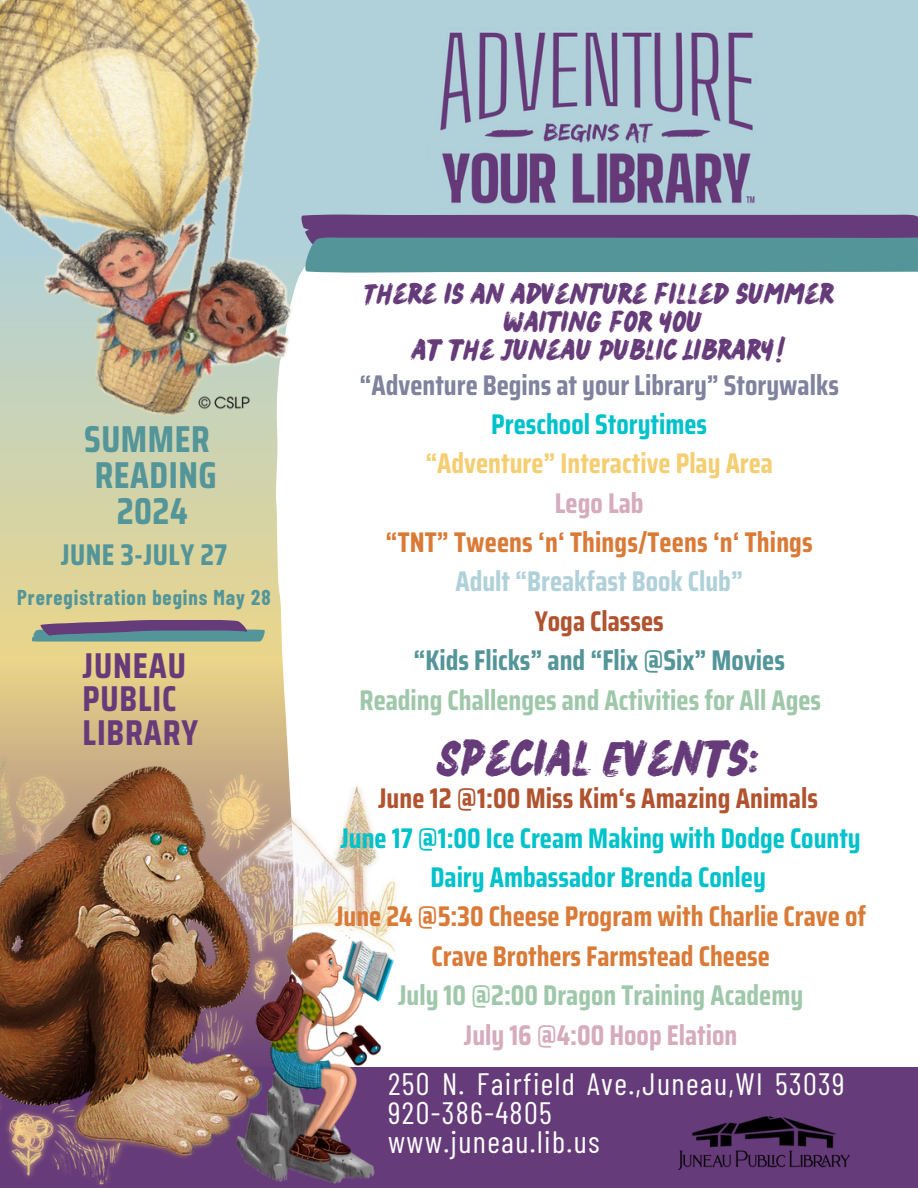
<style>
.page{position:relative;width:918px;height:1188px;background:#fff}
.page>*{position:absolute;margin:0;border:0;box-sizing:border-box;transform-origin:0 0}
.t1{font:700 37.5px/36px "Saira Condensed";letter-spacing:.015em;color:#539598;text-align:center}
.t2{font:700 36px/33.8px "Saira Condensed";letter-spacing:.025em;color:#663b79}
.t3{font:36px "Salted Bay";color:#663b79}
.t4{font:30.9px/29.2px "Barlow Condensed";letter-spacing:.045em;color:#fff}
.t5{font:700 30px "Saira Condensed";letter-spacing:.015em;color:#539598}
.t6{font:700 28.5px/39.3px "Saira Condensed";color:#da7a37;text-align:center}
.t7{font:700 28.5px "Saira Condensed";color:#80829e}
.t8{font:700 28.5px "Saira Condensed";color:#9fc7aa}
.t9{font:700 28.5px "Saira Condensed";color:#539598}
.t10{font:700 28.5px "Saira Condensed";color:#f4ce71}
.t11{font:700 28.5px "Saira Condensed";color:#b0d1da}
.t12{font:700 28.5px "Saira Condensed";color:#00c2cb}
.t13{font:700 28.5px "Saira Condensed";color:#b1532f}
.t14{font:700 28.5px "Saira Condensed";color:#d6abbc}
.t15{font:21px/28.2px "Salted Bay";color:#663b79;text-align:center}
.t16{font:700 21px "Barlow Condensed";letter-spacing:.045em;color:#539598}
.s1{color:#b1532f}
.s2{color:#00c2cb}
.s3{color:#9fc7aa}
.s4{color:#d6abbc}
</style>
<div class="page">
<svg style="left:0;top:446px;width:276px;height:305px;background:#dace97"></svg>
<div style="left:0;top:0;width:918px;height:255px;background:#b0d1da"></div>
<div style="left:0;top:1067px;width:918px;height:121px;background:#663b79"></div>
<img style="left:0;top:0;width:321px;height:446px">
<img style="left:440px;top:32px;width:324px;height:183px">
<img style="left:0;top:751px;width:397px;height:434px">
<svg style="left:301px;top:215px;width:617px;height:58px;background:#5e748e"></svg>
<img style="left:679px;top:1116px;width:171px;height:53px">
<svg style="left:32px;top:620px;width:233px;height:22px;background:#6e7789"></svg>
<h4 class="t1" style="left:84px;top:421px;width:134px">SUMMER<br>READING<br>2024</h4>
<h3 class="t5" style="left:61px;top:531px;width:168px">JUNE 3-JULY 27</h3>
<h5 class="t16" style="left:17px;top:584px;width:255px">Preregistration begins May 28</h5>
<p class="t2" style="left:82px;top:648px;width:117px">JUNEAU<br>PUBLIC<br>LIBRARY</p>
<h6 class="t15" style="left:365px;top:281px;width:471px">THERE IS AN ADVENTURE FILLED SUMMER<br>WAITING FOR YOU</h6>
<h1 class="t15" style="left:412px;top:337px;width:375px">AT THE JUNEAU PUBLIC LIBRARY!</h1>
<h2 class="t7" style="left:360px;top:362px;width:481px">“Adventure Begins at your Library” Storywalks</h2>
<h2 class="t12" style="left:491px;top:402px;width:217px">Preschool Storytimes</h2>
<h2 class="t10" style="left:425px;top:441px;width:349px">“Adventure” Interactive Play Area</h2>
<h2 class="t14" style="left:555px;top:480px;width:90px">Lego Lab</h2>
<h2 class="t6" style="left:386px;top:522px;width:429px">“TNT” Tweens ‘n‘ Things/Teens ‘n‘ Things</h2>
<h2 class="t11" style="left:456px;top:559px;width:289px">Adult “Breakfast Book Club”</h2>
<h2 class="t13" style="left:535px;top:598px;width:131px">Yoga Classes</h2>
<h2 class="t9" style="left:414px;top:638px;width:373px">“Kids Flicks” and “Flix @Six” Movies</h2>
<h2 class="t8" style="left:360px;top:677px;width:463px">Reading Challenges and Activities for All Ages</h2>
<h4 class="t3" style="left:438px;top:737px;width:322px">SPECIAL EVENTS:</h4>
<p class="t6" style="left:335px;top:779px;width:533px"><span class="s1">June 12 @1:00 Miss Kim‘s Amazing Animals<br></span><span class="s2">June 17 @1:00 Ice Cream Making with Dodge County Dairy Ambassador Brenda Conley<br></span>June 24 @5:30 Cheese Program with Charlie Crave of Crave Brothers Farmstead Cheese<br><span class="s3">July 10 @2:00 Dragon Training Academy<br></span><span class="s4">July 16 @4:00 Hoop Elation</span></p>
<h1 class="t4" style="left:388px;top:1068px;width:458px">250 N. Fairfield Ave.,Juneau,WI 53039<br>920-386-4805<br>www.juneau.lib.us</h1>
</div>
